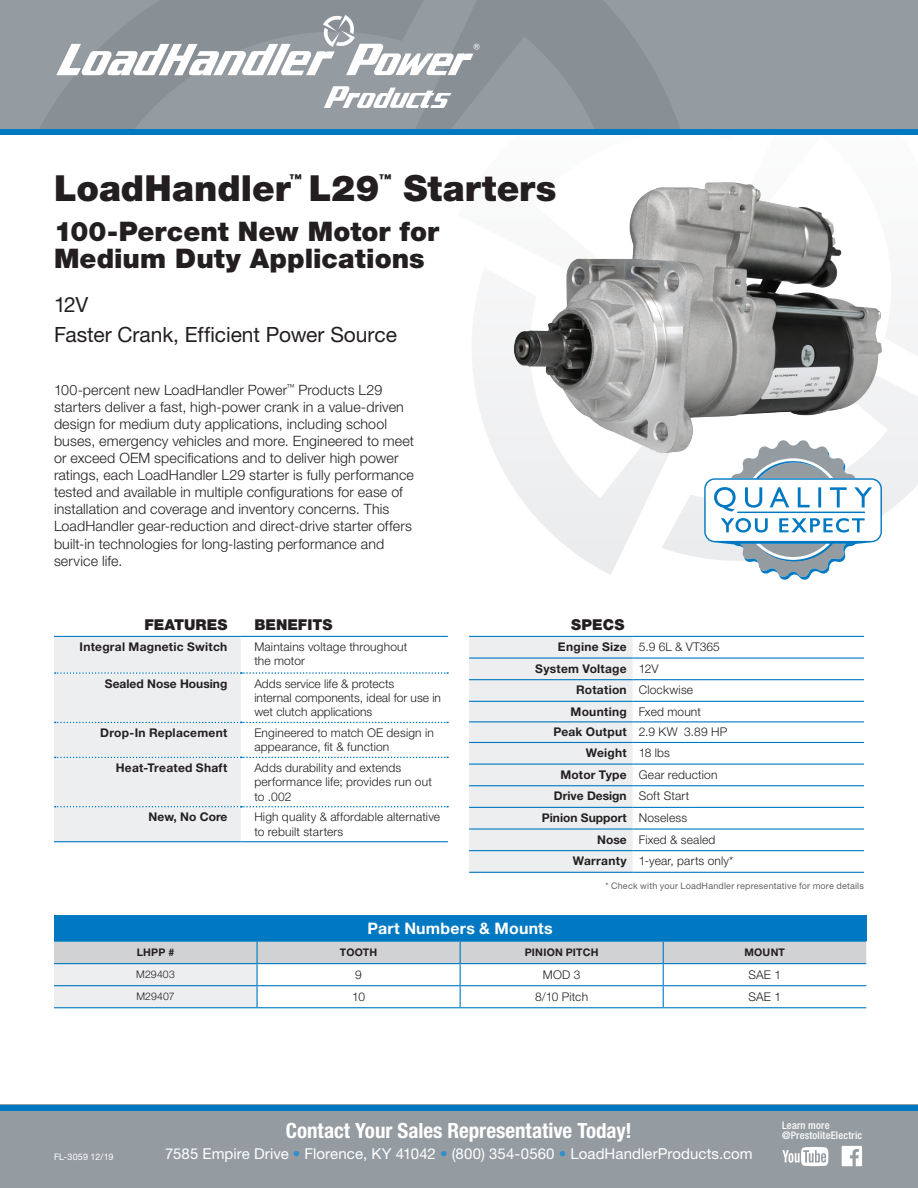
<style>
.page{position:relative;width:918px;height:1188px;background:#fff}
.page>*{position:absolute;margin:0;border:0;box-sizing:border-box;transform-origin:0 0}
.t1{font:900 36px "Helvetica Neue LT Std";color:#231f20}
.t2{font:900 27px/27px "Helvetica Neue LT Std";color:#231f20}
.t3{font:700 condensed 21px "Helvetica Neue LT Std";color:#fff}
.t4{font:21px/30px "Helvetica Neue LT Std";letter-spacing:-.005em;color:#231f20}
.t5{font:700 15.9px "Helvetica Neue LT Std";letter-spacing:.015em;color:#fff}
.t6{font:15px "Helvetica Neue LT Std";letter-spacing:.005em;color:#fff}
.t7{font:900 15px "Helvetica Neue LT Std";color:#231f20}
.t8{font:300 14.25px/17.1px "Helvetica Neue LT Std";letter-spacing:.01em;color:#231f20}
.t9{font:900 12.3px "Helvetica Neue LT Std";color:#231f20}
.t10{font:300 12px/14.4px "Helvetica Neue LT Std";letter-spacing:.015em;color:#231f20}
.t11{font:700 12px "Helvetica Neue LT Std";letter-spacing:.02em;color:#231f20}
.t12{font:700 12px "Helvetica Neue LT Std";color:#231f20}
.t13{font:500 condensed 10.5px/10.5px "Helvetica Neue LT Std";letter-spacing:.02em;color:#fff}
.t14{font:700 10.5px "Helvetica Neue LT Std";letter-spacing:.02em;color:#231f20}
.t15{font:300 10.5px "Helvetica Neue LT Std";letter-spacing:.015em;color:#231f20}
.t16{font:9px "Helvetica Neue LT Std";letter-spacing:.02em;color:#636366}
.t17{font:9px "Helvetica Neue LT Std";letter-spacing:.015em;color:#fff}
.s1{font-weight:700}
.s2{font-weight:300}
.s3{color:#308ecd}
</style>
<div class="page">
<svg style="left:472px;top:314px;width:166px;height:261px"></svg>
<svg style="left:662px;top:386px;width:256px;height:172px;fill:#f1f1f3"></svg>
<svg style="left:897px;top:314px;width:21px;height:42px"></svg>
<div style="left:0;top:0;width:918px;height:132px;background:#959ca1"></div>
<svg style="left:40px;top:0;width:321px;height:129px"></svg>
<svg style="left:361px;top:0;width:315px;height:129px;fill:#888f95"></svg>
<div style="left:0;top:1105px;width:918px;height:83px;background:#959ca1"></div>
<div style="left:0;top:1105px;width:918px;height:5px;background:#0079c2"></div>
<div style="left:0;top:129px;width:918px;height:6px;background:#0079c2"></div>
<svg style="left:842px;top:1146px;width:20px;height:20px"></svg>
<svg style="left:782px;top:1147px;width:46px;height:19px"></svg>
<svg style="left:324px;top:86px;width:127px;height:22px"></svg>
<svg style="left:56px;top:15px;width:423px;height:60px"></svg>
<div style="left:469px;top:637px;width:164px;height:235px;background:#edeef0"></div>
<svg style="left:633px;top:680px;width:231px;height:192px"></svg>
<hr style="left:469px;top:636px;width:164px;height:1px;background:#0079c2">
<hr style="left:633px;top:636px;width:231px;height:1px;background:#0079c2">
<hr style="left:469px;top:657px;width:164px;height:2px;background:#0079c2">
<hr style="left:633px;top:657px;width:231px;height:2px;background:#0079c2">
<hr style="left:469px;top:679px;width:164px;height:1px;background:#0079c2">
<hr style="left:633px;top:679px;width:231px;height:1px;background:#0079c2">
<hr style="left:469px;top:701px;width:164px;height:1px;background:#0079c2">
<hr style="left:633px;top:701px;width:231px;height:1px;background:#0079c2">
<hr style="left:469px;top:721px;width:164px;height:1px;background:#0079c2">
<hr style="left:633px;top:721px;width:231px;height:1px;background:#0079c2">
<hr style="left:469px;top:742px;width:164px;height:1px;background:#0079c2">
<hr style="left:633px;top:742px;width:231px;height:1px;background:#0079c2">
<hr style="left:469px;top:764px;width:164px;height:1px;background:#0079c2">
<hr style="left:633px;top:764px;width:231px;height:1px;background:#0079c2">
<hr style="left:469px;top:785px;width:164px;height:1px;background:#0079c2">
<hr style="left:633px;top:785px;width:231px;height:1px;background:#0079c2">
<hr style="left:469px;top:807px;width:164px;height:1px;background:#0079c2">
<hr style="left:633px;top:807px;width:231px;height:1px;background:#0079c2">
<hr style="left:469px;top:828px;width:164px;height:2px;background:#0079c2">
<hr style="left:633px;top:828px;width:231px;height:2px;background:#0079c2">
<hr style="left:469px;top:850px;width:164px;height:1px;background:#0079c2">
<hr style="left:633px;top:850px;width:231px;height:1px;background:#0079c2">
<hr style="left:469px;top:872px;width:164px;height:1px;background:#0079c2">
<hr style="left:633px;top:872px;width:231px;height:1px;background:#0079c2">
<svg style="left:54px;top:636px;width:394px;height:205px"></svg>
<hr style="left:54px;top:841px;width:187px;height:1px;background:#0079c2">
<hr style="left:241px;top:841px;width:207px;height:1px;background:#0079c2">
<div style="left:54px;top:915px;width:812px;height:26px;background:#0079c2"></div>
<svg style="left:54px;top:941px;width:812px;height:67px"></svg>
<img style="left:497px;top:117px;width:400px;height:400px">
<svg style="left:704px;top:440px;width:178px;height:140px"></svg>
<h1 class="t1" style="left:54px;top:166px;width:238px">LoadHandler</h1>
<p class="t9" style="left:289px;top:172px;width:14px">™</p>
<h1 class="t1" style="left:309px;top:166px;width:72px">L29</h1>
<p class="t9" style="left:379px;top:172px;width:14px">™</p>
<h1 class="t1" style="left:403px;top:166px;width:155px">Starters</h1>
<h2 class="t2" style="left:54px;top:218px;width:387px">100-Percent New Motor for<br>Medium Duty Applications</h2>
<h3 class="t4" style="left:54px;top:289px;width:344px">12V<br>Faster Crank, Efficient Power Source</h3>
<p class="t8" style="left:54px;top:381px;width:362px">100-percent new LoadHandler Power<sup>™</sup> Products L29 starters deliver a fast, high-power crank in a value-driven design for medium duty applications, including school buses, emergency vehicles and more. Engineered to meet or exceed OEM specifications and to deliver high power ratings, each LoadHandler L29 starter is fully performance tested and available in multiple configurations for ease of installation and coverage and inventory concerns. This LoadHandler gear-reduction and direct-drive starter offers built-in technologies for long-lasting performance and service life.</p>
<p class="t7" style="left:144px;top:616px;width:84px">FEATURES</p>
<p class="t7" style="left:254px;top:616px;width:80px">BENEFITS</p>
<p class="t11" style="left:80px;top:639px;width:149px">Integral Magnetic Switch</p>
<p class="t10" style="left:254px;top:639px;width:155px">Maintains voltage throughout the motor</p>
<p class="t12" style="left:105px;top:676px;width:124px">Sealed Nose Housing</p>
<p class="t10" style="left:254px;top:676px;width:188px">Adds service life &amp; protects<br>internal components, ideal for use in wet clutch applications</p>
<p class="t11" style="left:100px;top:725px;width:129px">Drop-In Replacement</p>
<p class="t10" style="left:254px;top:725px;width:181px">Engineered to match OE design in appearance, fit &amp; function</p>
<p class="t11" style="left:116px;top:760px;width:113px">Heat-Treated Shaft</p>
<p class="t10" style="left:254px;top:760px;width:179px">Adds durability and extends performance life; provides run out to .002</p>
<p class="t12" style="left:149px;top:810px;width:80px">New, No Core</p>
<p class="t10" style="left:254px;top:810px;width:187px">High quality &amp; affordable alternative to rebuilt starters</p>
<p class="t7" style="left:571px;top:616px;width:55px">SPECS</p>
<p class="t10" style="left:558px;top:639px;width:163px"><span class="s1">Engine Size</span> 5.9 6L &amp; VT365</p>
<p class="t11" style="left:535px;top:661px;width:125px">System Voltage <span class="s2">12V</span></p>
<p class="t10" style="left:576px;top:683px;width:119px"><span class="s1">Rotation</span> Clockwise</p>
<p class="t10" style="left:571px;top:704px;width:132px"><span class="s1">Mounting</span> Fxed mount</p>
<p class="t10" style="left:553px;top:725px;width:175px"><span class="s1">Peak Output</span> 2.9 KW 3.89 HP</p>
<p class="t11" style="left:586px;top:745px;width:86px">Weight <span class="s2">18 lbs</span></p>
<p class="t10" style="left:560px;top:767px;width:159px"><span class="s1">Motor Type</span> Gear reduction</p>
<p class="t12" style="left:554px;top:789px;width:137px">Drive Design <span class="s2">Soft Start</span></p>
<p class="t12" style="left:542px;top:810px;width:147px">Pinion Support <span class="s2">Noseless</span></p>
<p class="t10" style="left:597px;top:832px;width:120px"><span class="s1">Nose</span> Fixed &amp; sealed</p>
<p class="t10" style="left:573px;top:853px;width:162px"><span class="s1">Warranty</span> 1-year, parts only*</p>
<p class="t16" style="left:605px;top:880px;width:260px">* Check with your LoadHandler representative for more details</p>
<p class="t5" style="left:368px;top:918px;width:187px">Part Numbers &amp; Mounts</p>
<p class="t14" style="left:137px;top:946px;width:39px">LHPP #</p>
<p class="t14" style="left:340px;top:946px;width:39px">TOOTH</p>
<p class="t14" style="left:525px;top:946px;width:75px">PINION PITCH</p>
<p class="t14" style="left:744px;top:946px;width:42px">MOUNT</p>
<p class="t15" style="left:136px;top:968px;width:40px">M29403</p>
<p class="t10" style="left:355px;top:967px;width:8px">9</p>
<p class="t10" style="left:543px;top:967px;width:39px">MOD 3</p>
<p class="t10" style="left:748px;top:967px;width:34px">SAE 1</p>
<p class="t15" style="left:136px;top:990px;width:40px">M29407</p>
<p class="t10" style="left:352px;top:989px;width:14px">10</p>
<p class="t10" style="left:535px;top:989px;width:54px">8/10 Pitch</p>
<p class="t10" style="left:748px;top:989px;width:34px">SAE 1</p>
<p class="t17" style="left:54px;top:1151px;width:61px">FL-3059 12/19</p>
<h3 class="t3" style="left:286px;top:1118px;width:347px">Contact Your Sales Representative Today!</h3>
<p class="t6" style="left:165px;top:1145px;width:589px">7585 Empire Drive <span class="s3">•</span> Florence, KY 41042 <span class="s3">•</span> (800) 354-0560 <span class="s3">•</span> LoadHandlerProducts.com</p>
<p class="t13" style="left:782px;top:1119px;width:82px">Learn more @PrestoliteElectric</p>
</div>
